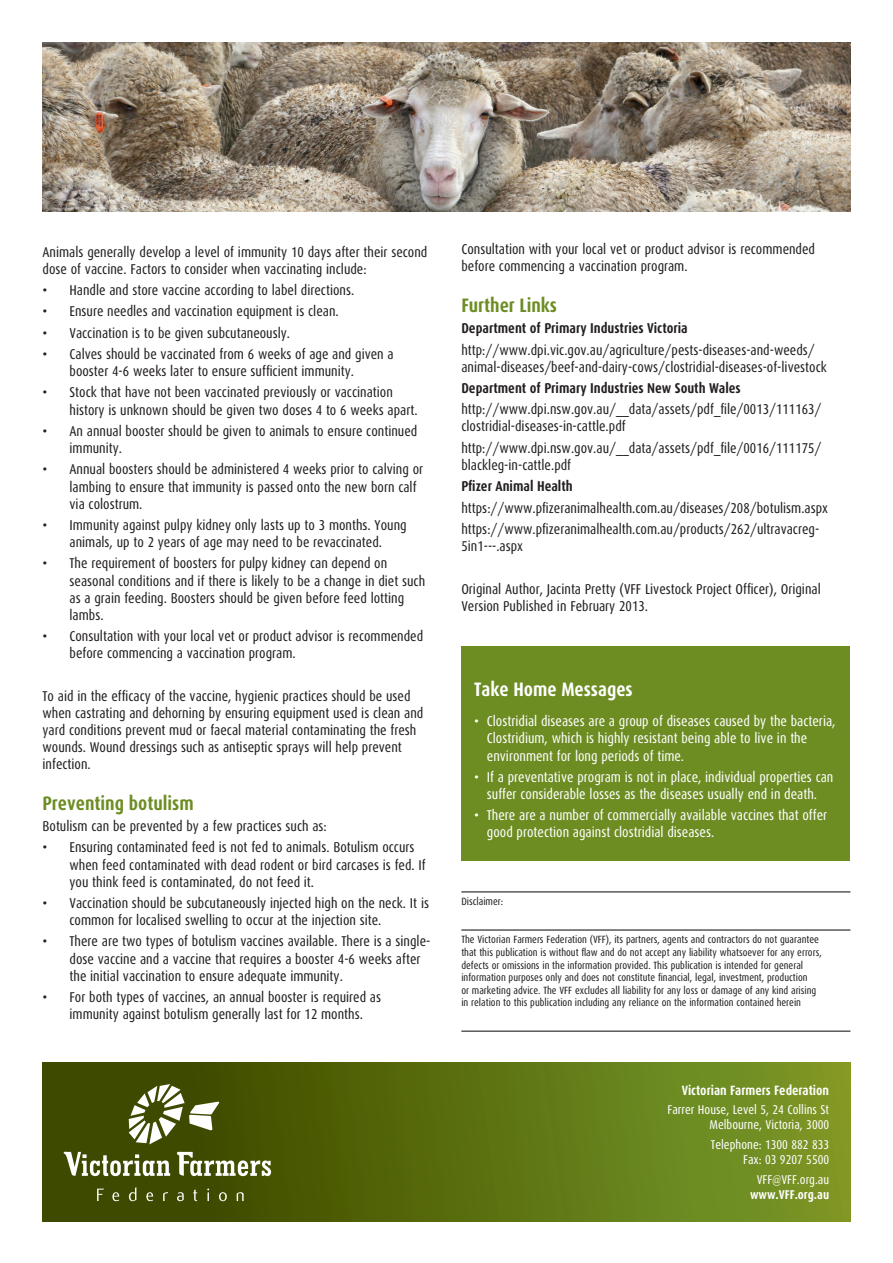
<style>
.page{position:relative;width:893px;height:1263px;background:#fff}
.page>*{position:absolute;margin:0;border:0;box-sizing:border-box;transform-origin:0 0}
.Sub_Head{font:700 condensed 19.5px "Dax";color:#6d8d23}
.Take_home__-_Title{font:700 condensed 19.5px "Dax";color:#fff}
.Body{font:condensed 14.25px/17.1px "Dax";color:#231f20}
.t1{font:condensed 14.25px/17.1px "Dax";color:#fff}
.Body-2{font:700 condensed 14.25px "Dax";color:#231f20}
.Sub_Head-2{font:700 condensed 13.5px "Dax";color:#fff}
.Body-3{font:condensed 12.75px/15.3px "Dax";color:#fff;text-align:right}
.Disclaimer{font:condensed 10.5px/12.6px "Dax";color:#231f20}
.s1{font-weight:700}
</style>
<div class="page">
<div style="left:43px;top:1063px;width:807px;height:158px;background:linear-gradient(to right,#353f00,#7c9b28)"></div>
<svg style="left:97px;top:1188px;width:7px;height:13px"></svg>
<svg style="left:112px;top:1192px;width:7px;height:9px"></svg>
<svg style="left:129px;top:1187px;width:7px;height:14px"></svg>
<svg style="left:146px;top:1192px;width:7px;height:9px"></svg>
<svg style="left:163px;top:1192px;width:5px;height:9px"></svg>
<svg style="left:177px;top:1192px;width:7px;height:9px"></svg>
<svg style="left:193px;top:1189px;width:4px;height:12px"></svg>
<svg style="left:207px;top:1188px;width:2px;height:13px"></svg>
<svg style="left:219px;top:1192px;width:8px;height:9px"></svg>
<svg style="left:237px;top:1192px;width:7px;height:9px"></svg>
<svg style="left:64px;top:1152px;width:106px;height:24px"></svg>
<svg style="left:177px;top:1152px;width:94px;height:24px"></svg>
<svg style="left:129px;top:1084px;width:90px;height:60px"></svg>
<hr style="left:461px;top:891px;width:389px;height:1px;background:#231f20">
<hr style="left:461px;top:929px;width:389px;height:1px;background:#231f20">
<hr style="left:461px;top:1030px;width:389px;height:2px;background:#231f20">
<img style="left:43px;top:43px;width:807px;height:168px">
<div style="left:461px;top:646px;width:388px;height:215px;background:#6d8d23"></div>
<p class="Body" style="left:43px;top:243px;width:386px">Animals generally develop a level of immunity 10 days after their second dose of vaccine. Factors to consider when vaccinating include:</p>
<p class="Body" style="left:43px;top:282px;width:313px">• Handle and store vaccine according to label directions.</p>
<p class="Body" style="left:43px;top:303px;width:298px">• Ensure needles and vaccination equipment is clean.</p>
<p class="Body" style="left:43px;top:324px;width:249px">• Vaccination is to be given subcutaneously.</p>
<p class="Body" style="left:70px;top:346px;width:326px;text-indent:-27px">• Calves should be vaccinated from 6 weeks of age and given a booster 4-6 weeks later to ensure sufficient immunity.</p>
<p class="Body" style="left:70px;top:384px;width:350px;text-indent:-27px">• Stock that have not been vaccinated previously or vaccination history is unknown should be given two doses 4 to 6 weeks apart.</p>
<p class="Body" style="left:70px;top:423px;width:349px;text-indent:-27px">• An annual booster should be given to animals to ensure continued immunity.</p>
<p class="Body" style="left:70px;top:461px;width:355px;text-indent:-27px">• Annual boosters should be administered 4 weeks prior to calving or lambing to ensure that immunity is passed onto the new born calf via colostrum.</p>
<p class="Body" style="left:43px;top:517px;width:366px;text-align:center">• Immunity against pulpy kidney only lasts up to 3 months. Young animals, up to 2 years of age may need to be revaccinated.</p>
<p class="Body" style="left:70px;top:555px;width:357px;text-indent:-27px">• The requirement of boosters for pulpy kidney can depend on seasonal conditions and if there is likely to be a change in diet such as a grain feeding. Boosters should be given before feed lotting lambs.</p>
<p class="Body" style="left:70px;top:628px;width:355px;text-indent:-27px">• Consultation with your local vet or product advisor is recommended before commencing a vaccination program.</p>
<p class="Body" style="left:43px;top:688px;width:382px">To aid in the efficacy of the vaccine, hygienic practices should be used when castrating and dehorning by ensuring equipment used is clean and yard conditions prevent mud or faecal material contaminating the fresh wounds. Wound dressings such as antiseptic sprays will help prevent infection.</p>
<p class="Sub_Head" style="left:43px;top:792px;width:153px">Preventing botulism</p>
<p class="Body" style="left:43px;top:818px;width:286px">Botulism can be prevented by a few practices such as:</p>
<p class="Body" style="left:70px;top:839px;width:358px;text-indent:-27px">• Ensuring contaminated feed is not fed to animals. Botulism occurs when feed contaminated with dead rodent or bird carcases is fed. If you think feed is contaminated, do not feed it.</p>
<p class="Body" style="left:70px;top:895px;width:361px;text-indent:-27px">• Vaccination should be subcutaneously injected high on the neck. It is common for localised swelling to occur at the injection site.</p>
<p class="Body" style="left:70px;top:933px;width:362px;text-indent:-27px">• There are two types of botulism vaccines available. There is a single&shy;dose vaccine and a vaccine that requires a booster 4-6 weeks after the initial vaccination to ensure adequate immunity.</p>
<p class="Body" style="left:70px;top:989px;width:313px;text-indent:-27px">• For both types of vaccines, an annual booster is required as immunity against botulism generally last for 12 months.</p>
<p class="Body" style="left:461px;top:241px;width:355px">Consultation with your local vet or product advisor is recommended before commencing a vaccination program.</p>
<p class="Sub_Head" style="left:461px;top:294px;width:97px">Further Links</p>
<p class="Body-2" style="left:461px;top:320px;width:228px">Department of Primary Industries Victoria</p>
<p class="Body" style="left:461px;top:341px;width:367px">http://www.dpi.vic.gov.au/agriculture/pests-diseases-and-weeds/ animal-diseases/beef-and-dairy-cows/clostridial-diseases-of-livestock</p>
<p class="Body-2" style="left:461px;top:380px;width:281px">Department of Primary Industries New South Wales</p>
<p class="Body" style="left:461px;top:401px;width:362px">http://www.dpi.nsw.gov.au/__data/assets/pdf_file/0013/111163/ clostridial-diseases-in-cattle.pdf</p>
<p class="Body" style="left:461px;top:439px;width:362px">http://www.dpi.nsw.gov.au/__data/assets/pdf_file/0016/111175/ blackleg-in-cattle.pdf</p>
<p class="Body-2" style="left:461px;top:478px;width:113px">Pfizer Animal Health</p>
<p class="Body" style="left:461px;top:499px;width:368px">https://www.pfizeranimalhealth.com.au/diseases/208/botulism.aspx</p>
<p class="Body" style="left:461px;top:521px;width:359px">https://www.pfizeranimalhealth.com.au/products/262/ultravacreg-<br>5in1---.aspx</p>
<p class="Body" style="left:461px;top:580px;width:361px">Original Author, Jacinta Pretty (VFF Livestock Project Officer), Original<br>Version Published in February 2013.</p>
<p class="Take_home__-_Title" style="left:474px;top:679px;width:160px">Take Home Messages</p>
<p class="t1" style="left:487px;top:713px;width:350px;text-indent:-13px">• Clostridial diseases are a group of diseases caused by the bacteria,<br>Clostridium, which is highly resistant being able to live in the environment for long periods of time.</p>
<p class="t1" style="left:474px;top:769px;width:361px;text-align:center">• If a preventative program is not in place, individual properties can suffer considerable losses as the diseases usually end in death.</p>
<p class="t1" style="left:487px;top:807px;width:342px;text-indent:-13px">• There are a number of commercially available vaccines that offer good protection against clostridial diseases.</p>
<p class="Disclaimer" style="left:461px;top:895px;width:43px">Disclaimer:</p>
<p class="Disclaimer" style="left:461px;top:933px;width:362px">The Victorian Farmers Federation (VFF), its partners, agents and contractors do not guarantee that this publication is without flaw and do not accept any liability whatsoever for any errors, defects or omissions in the information provided. This publication is intended for general information purposes only and does not constitute financial, legal, investment, production<br>or marketing advice. The VFF excludes all liability for any loss or damage of any kind arising in relation to this publication including any reliance on the information contained herein</p>
<p class="Sub_Head-2" style="left:682px;top:1082px;width:149px">Victorian Farmers Federation</p>
<p class="Body-3" style="left:668px;top:1102px;width:163px">Farrer House, Level 5, 24 Collins St<br>Melbourne, Victoria, 3000</p>
<p class="Body-3" style="left:711px;top:1137px;width:120px">Telephone: 1300 882 833<br>Fax: 03 9207 5500</p>
<p class="Body-3" style="left:750px;top:1172px;width:81px;text-align:center">VFF@VFF.org.au <span class="s1">www.VFF.org.au</span></p>
</div>
